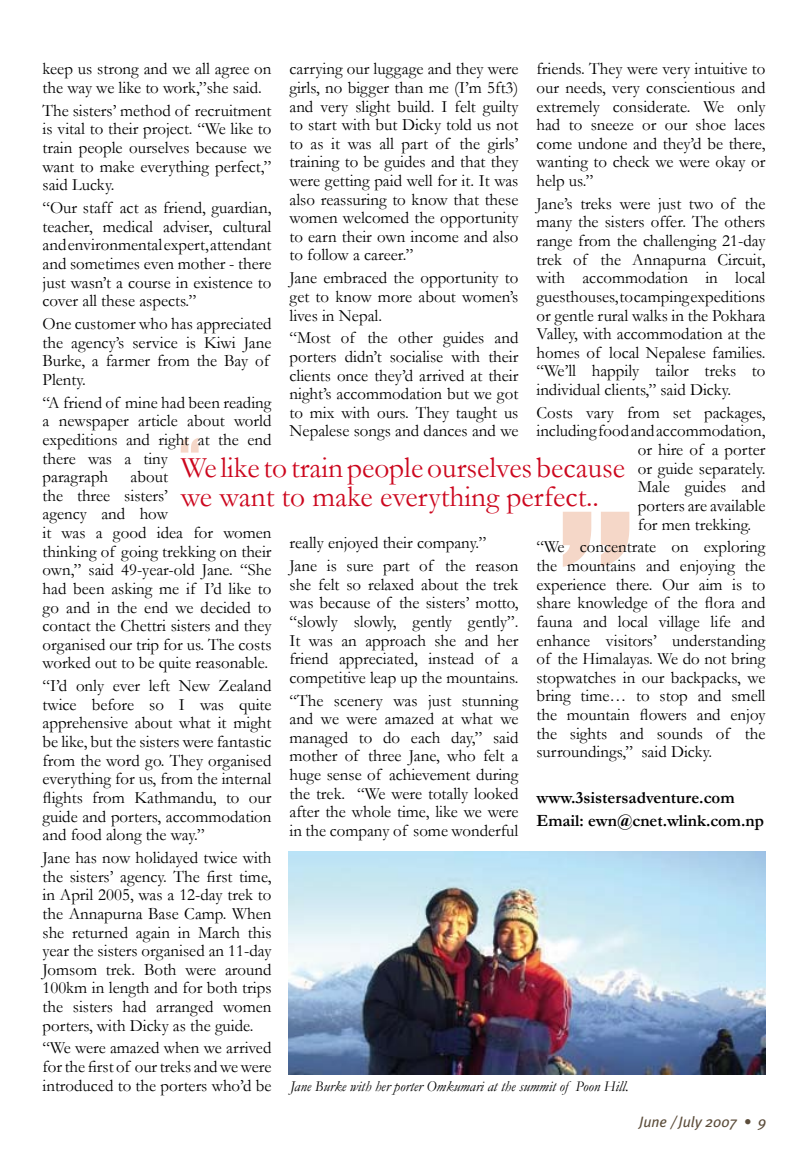
<style>
.page{position:relative;width:808px;height:1149px;background:#fff}
.page>*{position:absolute;margin:0;border:0;box-sizing:border-box;transform-origin:0 0}
.t1{font:30px/29.2px "Garamond";color:#cc071e}
.t2{font:17.25px/18.6px "Garamond";color:#000;text-align:justify}
.t3{font:700 17.25px/22.8px "Garamond";color:#000}
.t4{font:italic 15px "Garamond";color:#000}
.t5{font:italic 15px "Meta Plus";color:#5c4d3b}
</style>
<div class="page">
<svg style="left:563px;top:511px;width:66px;height:55px"></svg>
<svg style="left:181px;top:438px;width:18px;height:14px"></svg>
<img style="left:288px;top:851px;width:477px;height:223px">
<p class="t2" style="left:43px;top:59px;width:230px">keep us strong and we all agree on the way we like to work,”she said.</p>
<p class="t2" style="left:43px;top:101px;width:230px">The sisters’ method of recruitment is vital to their project. “We like to train people ourselves because we want to make everything perfect,” said Lucky.</p>
<p class="t2" style="left:43px;top:198px;width:230px">“Our staff act as friend, guardian, teacher, medical adviser, cultural and environmental expert, attendant and sometimes even mother - there just wasn’t a course in existence to cover all these aspects.”</p>
<p class="t2" style="left:43px;top:314px;width:230px;text-align:left">One customer who has appreciated the agency’s service is Kiwi Jane<br>Burke, a farmer from the Bay of<br>Plenty.</p>
<p class="t2" style="left:43px;top:393px;width:230px;text-align:left">“A friend of mine had been reading a newspaper article about world expeditions and right at the end there was a tiny<br>paragraph</p>
<p class="t2" style="left:289px;top:59px;width:230px">carrying our luggage and they were girls, no bigger than me (I’m 5ft3) and very slight build. I felt guilty to start with but Dicky told us not to as it was all part of the girls’ training to be guides and that they were getting paid well for it. It was also reassuring to know that these women welcomed the opportunity to earn their own income and also to follow a career.”</p>
<p class="t2" style="left:289px;top:268px;width:230px">Jane embraced the opportunity to get to know more about women’s lives in Nepal.</p>
<p class="t2" style="left:289px;top:328px;width:230px">“Most of the other guides and porters didn’t socialise with their clients once they’d arrived at their night’s accommodation but we got to mix with ours. They taught us Nepalese songs and dances and we</p>
<p class="t2" style="left:536px;top:59px;width:230px">friends. They were very intuitive to our needs, very conscientious and extremely considerate. We only had to sneeze or our shoe laces come undone and they’d be there, wanting to check we were okay or help us.”</p>
<p class="t2" style="left:536px;top:194px;width:230px">Jane’s treks were just two of the many the sisters offer. The others range from the challenging 21-day trek of the Annapurna Circuit, with accommodation in local guesthouses, to camping expeditions or gentle rural walks in the Pokhara Valley, with accommodation at the homes of local Nepalese families. “We’ll happily tailor treks to individual clients,” said Dicky.</p>
<p class="t2" style="left:536px;top:403px;width:230px">Costs vary from set packages,</p>
<p class="t2" style="left:536px;top:421px;width:230px">including food and accommodation,</p>
<p class="t2" style="left:638px;top:440px;width:129px">or hire of a porter</p>
<p class="t2" style="left:638px;top:458px;width:129px">or guide separately.</p>
<p class="t2" style="left:638px;top:477px;width:129px">Male guides and</p>
<p class="t2" style="left:638px;top:496px;width:129px">porters are available</p>
<p class="t2" style="left:638px;top:514px;width:115px">for men trekking.</p>
<p class="t2" style="left:536px;top:537px;width:230px">“We concentrate on exploring the mountains and enjoying the experience there. Our aim is to share knowledge of the flora and fauna and local village life and enhance visitors’ understanding of the Himalayas. We do not bring stopwatches in our backpacks, we bring time… to stop and smell the mountain flowers and enjoy the sights and sounds of the surroundings,” said Dicky.</p>
<p class="t3" style="left:536px;top:785px;width:229px">www.3sistersadventure.com<br>Email: ewn@cnet.wlink.com.np</p>
<h1 class="t1" style="left:181px;top:452px;width:446px">We like to train people ourselves because we want to make everything perfect..</h1>
<p class="t2" style="left:43px;top:467px;width:230px;text-align:left;text-indent:88px">about<br>the three sisters’<br>agency and how<br>it was a good idea for women thinking of going trekking on their own,” said 49-year-old Jane. “She had been asking me if I’d like to go and in the end we decided to contact the Chettri sisters and they organised our trip for us. The costs worked out to be quite reasonable.</p>
<p class="t2" style="left:43px;top:676px;width:230px">“I’d only ever left New Zealand twice before so I was quite apprehensive about what it might be like, but the sisters were fantastic from the word go. They organised everything for us, from the internal flights from Kathmandu, to our guide and porters, accommodation and food along the way.”</p>
<p class="t2" style="left:43px;top:847px;width:230px">Jane has now holidayed twice with the sisters’ agency. The first time, in April 2005, was a 12-day trek to the Annapurna Base Camp. When she returned again in March this year the sisters organised an 11-day Jomsom trek. Both were around 100km in length and for both trips the sisters had arranged women porters, with Dicky as the guide.</p>
<p class="t2" style="left:43px;top:1038px;width:230px">“We were amazed when we arrived for the first of our treks and we were introduced to the porters who’d be</p>
<p class="t2" style="left:289px;top:531px;width:230px;line-height:22.8px">really enjoyed their company.”<br>Jane is sure part of the reason</p>
<p class="t2" style="left:289px;top:574px;width:230px">she felt so relaxed about the trek was because of the sisters’ motto, “slowly slowly, gently gently”.<br>It was an approach she and her friend appreciated, instead of a competitive leap up the mountains.</p>
<p class="t2" style="left:289px;top:690px;width:230px">“The scenery was just stunning and we were amazed at what we managed to do each day,” said mother of three Jane, who felt a huge sense of achievement during the trek. “We were totally looked after the whole time, like we were in the company of some wonderful</p>
<p class="t4" style="left:290px;top:1076px;width:340px">Jane Burke with her porter Omkumari at the summit of Poon Hill.</p>
<p class="t5" style="left:639px;top:1112px;width:114px">June / July 2007 •</p>
</div>
